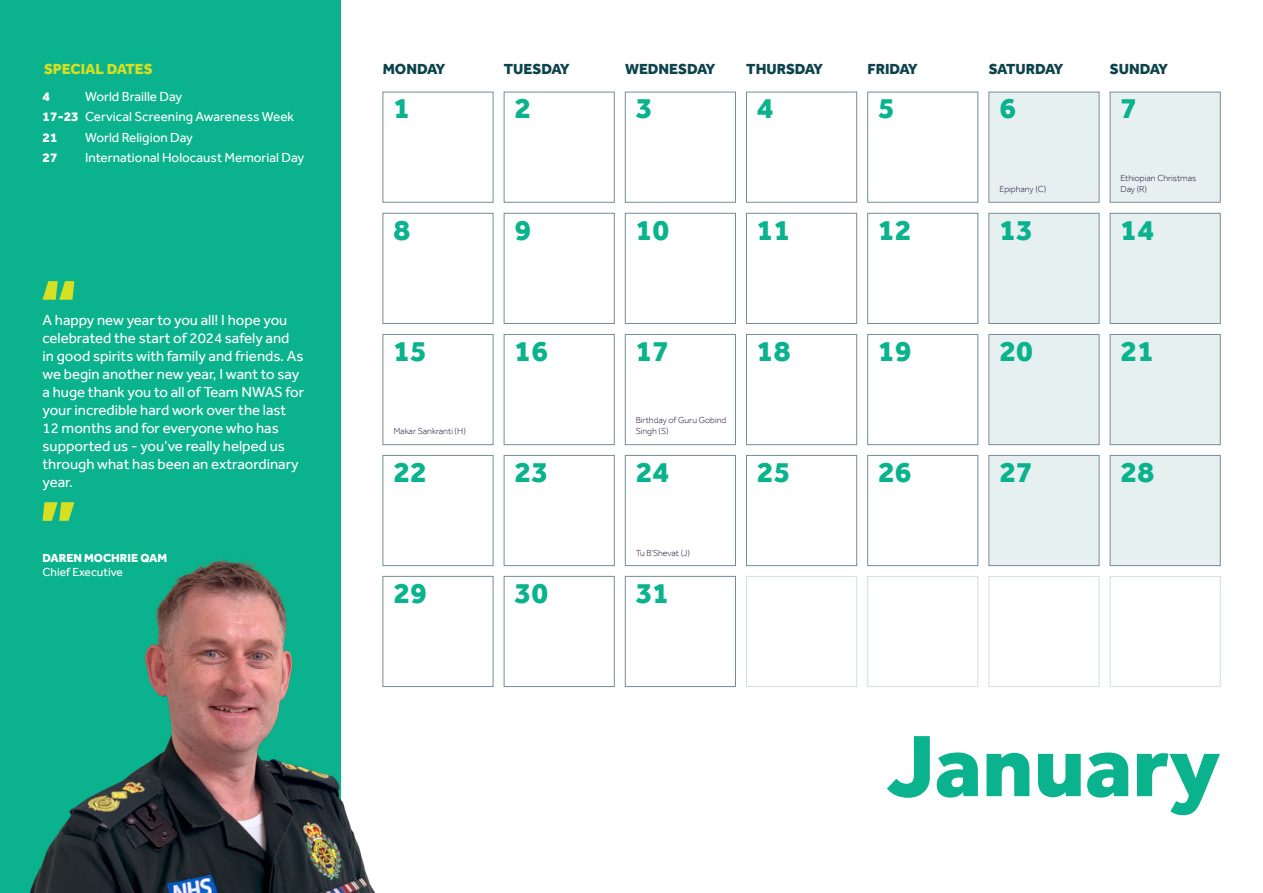
<style>
.page{position:relative;width:1263px;height:893px;background:#fff}
.page>*{position:absolute;margin:0;border:0;box-sizing:border-box;transform-origin:0 0}
.t1{font:800 90px "Effra";color:#0ab38d}
.t2{font:800 30px "Effra";color:#0ab38d}
.t3{font:15px/18px "Effra";color:#fff}
.t4{font:800 15px "Effra";color:#0c434d}
.t5{font:800 15px "Effra";color:#d6df21}
.t6{font:13.5px "Effra";color:#fff}
.t7{font:800 13.5px "Effra";color:#fff}
.t8{font:800 12px/14.4px "Effra";color:#fff}
.t9{font:300 9px/10.8px "Effra";color:#141133}
.s1{font-weight:800}
.s2{font-weight:400}
</style>
<div class="page">
<div style="left:0;top:0;width:340px;height:893px;background:#0ab38d"></div>
<img style="left:29px;top:542px;width:367px;height:351px">
<svg style="left:43px;top:281px;width:31px;height:19px"></svg>
<svg style="left:43px;top:502px;width:31px;height:19px"></svg>
<div style="left:1110px;top:455px;width:110px;height:111px;background:#e7f0f1;border:1px solid #758c99"></div>
<div style="left:1110px;top:334px;width:110px;height:111px;background:#e7f0f1;border:1px solid #758c99"></div>
<div style="left:1110px;top:213px;width:110px;height:111px;background:#e7f0f1;border:1px solid #758c99"></div>
<div style="left:1110px;top:92px;width:110px;height:110px;background:#e7f0f1;border:1px solid #758c99"></div>
<div style="left:867px;top:455px;width:111px;height:111px;background:#fff;border:1px solid #758c99"></div>
<div style="left:867px;top:334px;width:111px;height:111px;background:#fff;border:1px solid #758c99"></div>
<div style="left:867px;top:213px;width:111px;height:111px;background:#fff;border:1px solid #758c99"></div>
<div style="left:867px;top:92px;width:111px;height:110px;background:#fff;border:1px solid #758c99"></div>
<div style="left:1110px;top:576px;width:110px;height:111px;background:#fff;border:1px solid #d4dee0"></div>
<div style="left:625px;top:455px;width:111px;height:111px;background:#fff;border:1px solid #758c99"></div>
<div style="left:625px;top:334px;width:111px;height:111px;background:#fff;border:1px solid #758c99"></div>
<div style="left:625px;top:213px;width:111px;height:111px;background:#fff;border:1px solid #758c99"></div>
<div style="left:625px;top:92px;width:111px;height:110px;background:#fff;border:1px solid #758c99"></div>
<div style="left:867px;top:576px;width:111px;height:111px;background:#fff;border:1px solid #d4dee0"></div>
<div style="left:989px;top:455px;width:110px;height:111px;background:#e7f0f1;border:1px solid #758c99"></div>
<div style="left:989px;top:334px;width:110px;height:111px;background:#e7f0f1;border:1px solid #758c99"></div>
<div style="left:989px;top:213px;width:110px;height:111px;background:#e7f0f1;border:1px solid #758c99"></div>
<div style="left:989px;top:92px;width:110px;height:110px;background:#e7f0f1"></div>
<div style="left:746px;top:455px;width:111px;height:111px;background:#fff;border:1px solid #758c99"></div>
<div style="left:746px;top:334px;width:111px;height:111px;background:#fff;border:1px solid #758c99"></div>
<div style="left:746px;top:213px;width:111px;height:111px;background:#fff;border:1px solid #758c99"></div>
<div style="left:746px;top:92px;width:111px;height:110px;background:#fff;border:1px solid #758c99"></div>
<div style="left:989px;top:576px;width:110px;height:111px;background:#fff;border:1px solid #d4dee0"></div>
<div style="left:504px;top:576px;width:110px;height:111px;background:#fff;border:1px solid #758c99"></div>
<div style="left:625px;top:576px;width:111px;height:111px;background:#fff;border:1px solid #758c99"></div>
<div style="left:504px;top:455px;width:110px;height:111px;background:#fff;border:1px solid #758c99"></div>
<div style="left:504px;top:334px;width:110px;height:111px;background:#fff;border:1px solid #758c99"></div>
<div style="left:504px;top:213px;width:110px;height:111px;background:#fff;border:1px solid #758c99"></div>
<div style="left:504px;top:92px;width:110px;height:110px;background:#fff;border:1px solid #758c99"></div>
<div style="left:746px;top:576px;width:111px;height:111px;background:#fff;border:1px solid #d4dee0"></div>
<div style="left:383px;top:576px;width:110px;height:111px;background:#fff;border:1px solid #758c99"></div>
<div style="left:383px;top:455px;width:110px;height:111px;background:#fff;border:1px solid #758c99"></div>
<div style="left:383px;top:334px;width:110px;height:111px;background:#fff;border:1px solid #758c99"></div>
<div style="left:383px;top:213px;width:110px;height:111px;background:#fff;border:1px solid #758c99"></div>
<p class="t5" style="left:44px;top:60px;width:110px">SPECIAL DATES</p>
<p class="t7" style="left:43px;top:88px;width:9px">4</p>
<p class="t6" style="left:85px;top:88px;width:99px">World Braille Day</p>
<p class="t6" style="left:43px;top:109px;width:253px"><span class="s1">17-23</span> Cervical Screening Awareness Week</p>
<p class="t7" style="left:43px;top:129px;width:17px">21</p>
<p class="t6" style="left:85px;top:129px;width:109px">World Religion Day</p>
<p class="t7" style="left:43px;top:150px;width:17px">27</p>
<p class="t6" style="left:85px;top:150px;width:221px">International Holocaust Memorial Day</p>
<p class="t3" style="left:43px;top:310px;width:263px">A happy new year to you all! I hope you celebrated the start of 2024 safely and in good spirits with family and friends. As we begin another new year, I want to say a huge thank you to all of Team NWAS for your incredible hard work over the last 12 months and for everyone who has supported us - you’ve really helped us through what has been an extraordinary year.</p>
<p class="t8" style="left:43px;top:550px;width:126px">DAREN MOCHRIE QAM<br><span class="s2">Chief Executive</span></p>
<p class="t4" style="left:383px;top:60px;width:64px">MONDAY</p>
<p class="t4" style="left:504px;top:60px;width:67px">TUESDAY</p>
<p class="t4" style="left:625px;top:60px;width:92px">WEDNESDAY</p>
<p class="t4" style="left:746px;top:60px;width:79px">THURSDAY</p>
<p class="t4" style="left:867px;top:60px;width:52px">FRIDAY</p>
<p class="t4" style="left:989px;top:60px;width:76px">SATURDAY</p>
<p class="t4" style="left:1110px;top:60px;width:60px">SUNDAY</p>
<p class="t2" style="left:393px;top:91px;width:18px">1</p>
<p class="t2" style="left:514px;top:91px;width:18px">2</p>
<p class="t2" style="left:636px;top:91px;width:18px">3</p>
<p class="t2" style="left:757px;top:91px;width:18px">4</p>
<p class="t2" style="left:878px;top:91px;width:18px">5</p>
<p class="t2" style="left:999px;top:91px;width:18px">6</p>
<p class="t2" style="left:1120px;top:91px;width:18px">7</p>
<p class="t9" style="left:999px;top:183px;width:49px">Epiphany (C)</p>
<p class="t9" style="left:1120px;top:173px;width:77px">Ethiopian Christmas<br>Day (R)</p>
<p class="t2" style="left:393px;top:212px;width:18px">8</p>
<p class="t2" style="left:514px;top:212px;width:18px">9</p>
<p class="t2" style="left:636px;top:212px;width:35px">10</p>
<p class="t2" style="left:757px;top:212px;width:35px">11</p>
<p class="t2" style="left:878px;top:212px;width:35px">12</p>
<p class="t2" style="left:999px;top:212px;width:35px">13</p>
<p class="t2" style="left:1120px;top:212px;width:35px">14</p>
<p class="t2" style="left:393px;top:333px;width:35px">15</p>
<p class="t2" style="left:514px;top:333px;width:35px">16</p>
<p class="t2" style="left:636px;top:333px;width:35px">17</p>
<p class="t2" style="left:757px;top:333px;width:35px">18</p>
<p class="t2" style="left:878px;top:333px;width:35px">19</p>
<p class="t2" style="left:999px;top:333px;width:35px">20</p>
<p class="t2" style="left:1120px;top:333px;width:35px">21</p>
<p class="t9" style="left:393px;top:425px;width:74px">Makar Sankranti (H)</p>
<p class="t9" style="left:636px;top:415px;width:92px">Birthday of Guru Gobind<br>Singh (S)</p>
<p class="t2" style="left:393px;top:454px;width:35px">22</p>
<p class="t2" style="left:514px;top:454px;width:35px">23</p>
<p class="t2" style="left:636px;top:454px;width:35px">24</p>
<p class="t2" style="left:757px;top:454px;width:35px">25</p>
<p class="t2" style="left:878px;top:454px;width:35px">26</p>
<p class="t2" style="left:999px;top:454px;width:35px">27</p>
<p class="t2" style="left:1120px;top:454px;width:35px">28</p>
<p class="t9" style="left:636px;top:547px;width:56px">Tu B’Shevat (J)</p>
<p class="t2" style="left:393px;top:575px;width:35px">29</p>
<p class="t2" style="left:514px;top:575px;width:35px">30</p>
<p class="t2" style="left:636px;top:575px;width:35px">31</p>
<p class="t1" style="left:886px;top:712px;width:336px">January</p>
</div>
